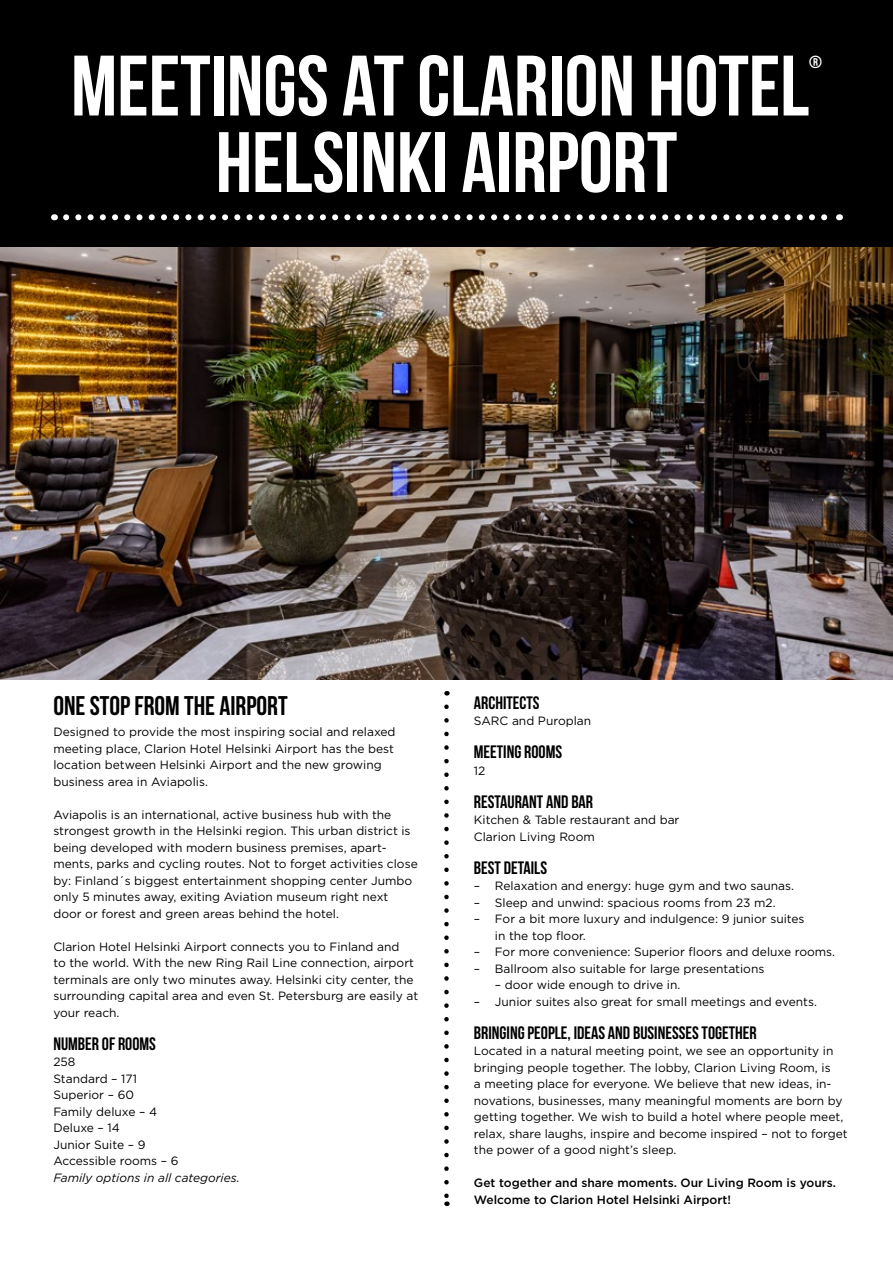
<style>
.page{position:relative;width:893px;height:1263px;background:#fff}
.page>*{position:absolute;margin:0;border:0;box-sizing:border-box;transform-origin:0 0}
.t1{font:85.5px "Bebas Neue";color:#fff}
.t2{font:27px "Bebas Neue";color:#000101}
.t3{font:18px "Bebas Neue";color:#000101}
.t4{font:17.55px "Bebas Neue";color:#fff}
.t5{font:12px/16.5px "Gotham";color:#000}
.t6{font:500 12px/16.5px "Gotham";color:#000}
.t7{font:italic 12px "Gotham";color:#000}
</style>
<div class="page">
<img style="left:0;top:247px;width:893px;height:432px">
<div style="left:0;top:0;width:893px;height:247px;background:#000"></div>
<svg style="left:444px;top:707px;width:5px;height:499px"></svg>
<svg style="left:66px;top:214px;width:762px;height:6px"></svg>
<h1 class="t1" style="left:71px;top:39px;width:740px">MEETINGS AT CLARION HOTEL</h1>
<h3 class="t4" style="left:809px;top:52px;width:14px">®</h3>
<h1 class="t1" style="left:216px;top:116px;width:463px">HELSINKI AIRPORT</h1>
<h2 class="t2" style="left:53px;top:691px;width:236px">ONE STOP FROM THE AIRPORT</h2>
<p class="t5" style="left:53px;top:723px;width:344px">Designed to provide the most inspiring social and relaxed meeting place, Clarion Hotel Helsinki Airport has the best location between Helsinki Airport and the new growing business area in Aviapolis.</p>
<p class="t5" style="left:53px;top:806px;width:366px">Aviapolis is an international, active business hub with the strongest growth in the Helsinki region. This urban district is being developed with modern business premises, apart&shy;ments, parks and cycling routes. Not to forget activities close by: Finland´s biggest entertainment shopping center Jumbo only 5 minutes away, exiting Aviation museum right next door or forest and green areas behind the hotel.</p>
<p class="t5" style="left:53px;top:938px;width:366px">Clarion Hotel Helsinki Airport connects you to Finland and<br>to the world. With the new Ring Rail Line connection, airport terminals are only two minutes away. Helsinki city center, the surrounding capital area and even St. Petersburg are easily at your reach.</p>
<h3 class="t3" style="left:53px;top:1034px;width:104px">NUMBER OF ROOMS</h3>
<p class="t5" style="left:53px;top:1053px;width:127px">258<br>Standard – 171<br>Superior – 60<br>Family deluxe – 4<br>Deluxe – 14<br>Junior Suite – 9<br>Accessible rooms – 6</p>
<p class="t7" style="left:53px;top:1170px;width:188px">Family options in all categories.</p>
<h3 class="t3" style="left:474px;top:693px;width:67px">ARCHITECTS</h3>
<p class="t5" style="left:474px;top:712px;width:119px">SARC and Puroplan</p>
<h3 class="t3" style="left:474px;top:742px;width:90px">MEETING ROOMS</h3>
<p class="t5" style="left:474px;top:762px;width:13px">12</p>
<h3 class="t3" style="left:474px;top:792px;width:121px">RESTAURANT AND BAR</h3>
<p class="t5" style="left:474px;top:811px;width:207px">Kitchen &amp; Table restaurant and bar<br>Clarion Living Room</p>
<h3 class="t3" style="left:474px;top:858px;width:75px">BEST DETAILS</h3>
<p class="t5" style="left:474px;top:877px;width:322px">– Relaxation and energy: huge gym and two saunas.</p>
<p class="t5" style="left:474px;top:894px;width:303px">– Sleep and unwind: spacious rooms from 23 m2.</p>
<p class="t5" style="left:495px;top:910px;width:311px;text-indent:-21px">– For a bit more luxury and indulgence: 9 junior suites in the top floor.</p>
<p class="t5" style="left:474px;top:943px;width:363px">– For more convenience: Superior floors and deluxe rooms.</p>
<p class="t5" style="left:474px;top:960px;width:292px">– Ballroom also suitable for large presentations</p>
<p class="t5" style="left:495px;top:976px;width:187px">– door wide enough to drive in.</p>
<p class="t5" style="left:474px;top:993px;width:345px">– Junior suites also great for small meetings and events.</p>
<h3 class="t3" style="left:474px;top:1023px;width:284px">BRINGING PEOPLE, IDEAS AND BUSINESSES TOGETHER</h3>
<p class="t5" style="left:474px;top:1042px;width:375px">Located in a natural meeting point, we see an opportunity in bringing people together. The lobby, Clarion Living Room, is<br>a meeting place for everyone. We believe that new ideas, in&shy;novations, businesses, many meaningful moments are born by getting together. We wish to build a hotel where people meet, relax, share laughs, inspire and become inspired – not to forget the power of a good night’s sleep.</p>
<p class="t6" style="left:474px;top:1174px;width:364px">Get together and share moments. Our Living Room is yours.<br>Welcome to Clarion Hotel Helsinki Airport!</p>
</div>
